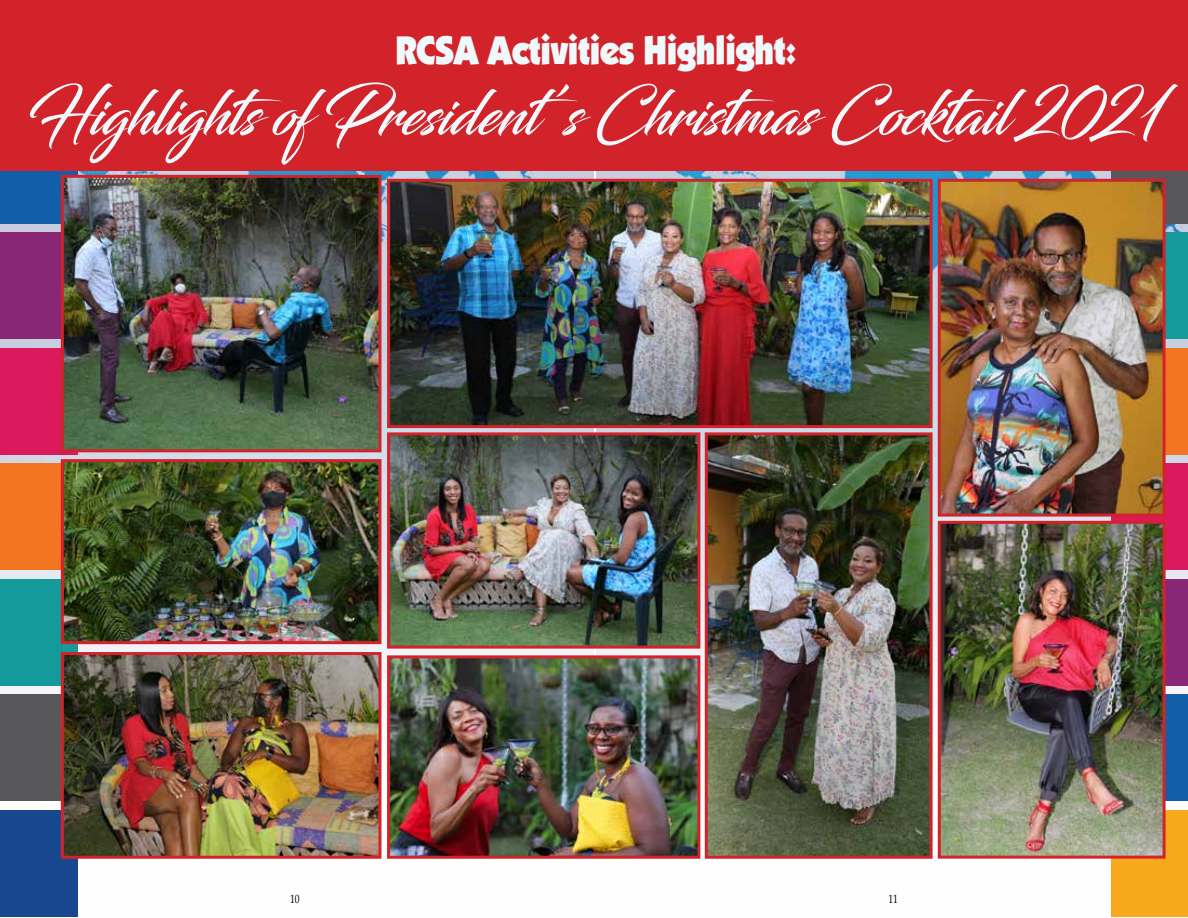
<style>
.page{position:relative;width:1188px;height:918px;background:#fff}
.page>*{position:absolute;margin:0;border:0;box-sizing:border-box;transform-origin:0 0}
.t1{font:61.8px "Blacksword";color:#eff8fa;scale:.92 1}
.t2{font:900 40.2px "Kabel IT Cby BT";letter-spacing:-.025em;color:#eff8fa;scale:.9 1}
.t3{font:12px "Palatino Linotype";color:#000;scale:.8 1}
</style>
<div class="page">
<img style="left:0;top:170px;width:594px;height:746px">
<img style="left:596px;top:170px;width:592px;height:689px">
<div style="left:1111px;top:694px;width:77px;height:107px;background:#125eab"></div>
<div style="left:0;top:117px;width:77px;height:107px;background:#125eab"></div>
<div style="left:1111px;top:579px;width:77px;height:107px;background:#892676"></div>
<div style="left:0;top:232px;width:77px;height:107px;background:#892676"></div>
<div style="left:1111px;top:463px;width:77px;height:107px;background:#da1a5d"></div>
<div style="left:0;top:348px;width:77px;height:107px;background:#da1a5d"></div>
<div style="left:1111px;top:348px;width:77px;height:107px;background:#f47521"></div>
<div style="left:0;top:463px;width:77px;height:107px;background:#f47521"></div>
<div style="left:1111px;top:232px;width:77px;height:107px;background:#149a9a"></div>
<div style="left:0;top:579px;width:77px;height:107px;background:#149a9a"></div>
<div style="left:1111px;top:117px;width:77px;height:107px;background:#58585a"></div>
<div style="left:0;top:694px;width:77px;height:107px;background:#58585a"></div>
<div style="left:0;top:810px;width:77px;height:107px;background:#17478f"></div>
<div style="left:1111px;top:810px;width:77px;height:107px;background:#f7a81b"></div>
<div style="left:0;top:0;width:1188px;height:170px;background:#d2232a"></div>
<img style="left:65px;top:179px;width:312px;height:269px">
<div style="left:61px;top:175px;width:320px;height:277px;border:3px solid #d2232a"></div>
<img style="left:65px;top:463px;width:312px;height:177px">
<div style="left:61px;top:459px;width:320px;height:185px;border:3px solid #d2232a"></div>
<img style="left:709px;top:436px;width:220px;height:419px">
<div style="left:705px;top:432px;width:228px;height:427px;border:3px solid #d2232a"></div>
<img style="left:391px;top:183px;width:538px;height:241px">
<div style="left:387px;top:179px;width:546px;height:249px;border:3px solid #d2232a"></div>
<img style="left:942px;top:525px;width:220px;height:330px">
<div style="left:938px;top:521px;width:228px;height:338px;border:3px solid #d2232a"></div>
<img style="left:391px;top:436px;width:305px;height:209px">
<div style="left:387px;top:432px;width:313px;height:217px;border:3px solid #d2232a"></div>
<img style="left:391px;top:659px;width:305px;height:196px">
<div style="left:387px;top:655px;width:313px;height:204px;border:3px solid #d2232a"></div>
<img style="left:942px;top:183px;width:220px;height:330px">
<div style="left:938px;top:179px;width:228px;height:338px;border:3px solid #d2232a"></div>
<img style="left:65px;top:656px;width:312px;height:199px">
<div style="left:61px;top:652px;width:320px;height:207px;border:3px solid #d2232a"></div>
<p class="t2" style="left:395px;top:25px;width:448px">RCSA Activities Highlight:</p>
<p class="t1" style="left:28px;top:77px;width:1238px">Highlights ofPresident’s Christmas Cocktail 2021</p>
<p class="t3" style="left:290px;top:890px;width:13px">10</p>
<p class="t3" style="left:888px;top:890px;width:14px">11</p>
</div>
